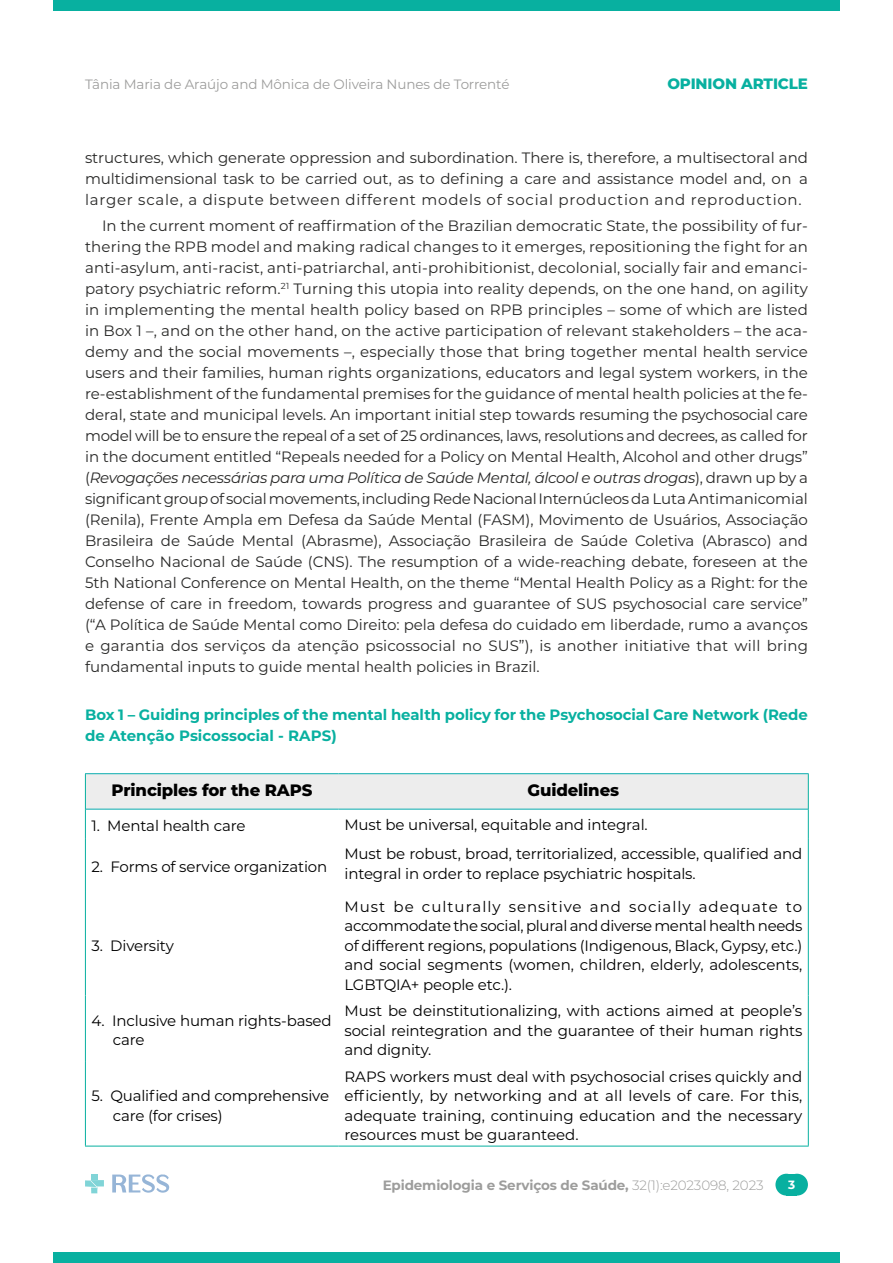
<style>
.page{position:relative;width:893px;height:1263px;background:#fff}
.page>*{position:absolute;margin:0;border:0;box-sizing:border-box;transform-origin:0 0}
.t1{font:800 16.5px "Montserrat";letter-spacing:-.01em;color:#000}
.t2{font:15px/21px "Montserrat";letter-spacing:.02em;color:#282827;text-align:justify}
.t3{font:15px/19.5px "Montserrat";letter-spacing:-.01em;color:#000}
.t4{font:700 15px/21px "Montserrat";letter-spacing:-.005em;color:#08b0a0}
.t5{font:800 15px "Montserrat";letter-spacing:-.01em;color:#08b0a0}
.t6{font:13.5px "Montserrat";letter-spacing:-.01em;color:#9d9d9c}
.t7{font:700 13.5px "Montserrat";letter-spacing:-.01em;color:#9d9d9c}
.t8{font:700 12px "Montserrat";color:#fff}
.s1{font-style:italic}
.s2{font-weight:300}
</style>
<div class="page">
<div style="left:53px;top:0;width:787px;height:11px;background:#08b0a0"></div>
<div style="left:53px;top:1252px;width:787px;height:11px;background:#08b0a0"></div>
<div style="left:775px;top:1174px;width:22px;height:21px;background:#08b0a0;border-radius:50%"></div>
<div style="left:786px;top:1174px;width:22px;height:21px;background:#08b0a0;border-radius:50%"></div>
<div style="left:786px;top:1174px;width:11px;height:21px;background:#08b0a0"></div>
<svg style="left:85px;top:1174px;width:19px;height:19px"></svg>
<svg style="left:112px;top:1174px;width:57px;height:19px"></svg>
<div style="left:86px;top:774px;width:722px;height:35px;background:#ededed"></div>
<hr style="left:85px;top:773px;width:253px;height:1px;background:#0aacaf">
<hr style="left:338px;top:773px;width:471px;height:1px;background:#0aacaf">
<hr style="left:86px;top:809px;width:252px;height:1px;background:#0aacaf">
<hr style="left:338px;top:809px;width:470px;height:1px;background:#0aacaf">
<hr style="left:85px;top:774px;width:1px;height:35px;background:#08b0a0">
<hr style="left:85px;top:809px;width:1px;height:30px;background:#08b0a0">
<hr style="left:85px;top:839px;width:1px;height:52px;background:#08b0a0">
<hr style="left:85px;top:891px;width:1px;height:104px;background:#08b0a0">
<hr style="left:85px;top:995px;width:1px;height:66px;background:#08b0a0">
<hr style="left:85px;top:1061px;width:1px;height:85px;background:#08b0a0">
<hr style="left:808px;top:774px;width:1px;height:35px;background:#08b0a0">
<hr style="left:808px;top:809px;width:1px;height:30px;background:#08b0a0">
<hr style="left:808px;top:839px;width:1px;height:52px;background:#08b0a0">
<hr style="left:808px;top:891px;width:1px;height:104px;background:#08b0a0">
<hr style="left:808px;top:995px;width:1px;height:66px;background:#08b0a0">
<hr style="left:808px;top:1061px;width:1px;height:85px;background:#08b0a0">
<hr style="left:85px;top:1146px;width:253px;height:1px;background:#08b0a0">
<hr style="left:338px;top:1146px;width:471px;height:1px;background:#08b0a0">
<p class="t6" style="left:85px;top:75px;width:426px">Tânia Maria de Araújo and Mônica de Oliveira Nunes de Torrenté</p>
<p class="t5" style="left:667px;top:73px;width:142px">OPINION ARTICLE</p>
<p class="t2" style="left:85px;top:147px;width:724px">structures, which generate oppression and subordination. There is, therefore, a multisectoral and multidimensional task to be carried out, as to defining a care and assistance model and, on a larger scale, a dispute between different models of social production and reproduction.</p>
<p class="t2" style="left:85px;top:214px;width:724px;text-indent:17px">In the current moment of reaffirmation of the Brazilian democratic State, the possibility of fur&shy;thering the RPB model and making radical changes to it emerges, repositioning the fight for an anti-asylum, anti-racist, anti-patriarchal, anti-prohibitionist, decolonial, socially fair and emanci&shy;patory psychiatric reform.<sup>21</sup> Turning this utopia into reality depends, on the one hand, on agility in implementing the mental health policy based on RPB principles – some of which are listed in Box 1 –, and on the other hand, on the active participation of relevant stakeholders – the aca&shy;demy and the social movements –, especially those that bring together mental health service users and their families, human rights organizations, educators and legal system workers, in the re-establishment of the fundamental premises for the guidance of mental health policies at the fe&shy;deral, state and municipal levels. An important initial step towards resuming the psychosocial care model will be to ensure the repeal of a set of 25 ordinances, laws, resolutions and decrees, as called for in the document entitled “Repeals needed for a Policy on Mental Health, Alcohol and other drugs” (<span class="s1">Revogações necessárias para uma Política de Saúde Mental, álcool e outras drogas</span>), drawn up by a significant group of social movements, including Rede Nacional Internúcleos da Luta Antimanicomial (Renila), Frente Ampla em Defesa da Saúde Mental (FASM), Movimento de Usuários, Associação Brasileira de Saúde Mental (Abrasme), Associação Brasileira de Saúde Coletiva (Abrasco) and Conselho Nacional de Saúde (CNS). The resumption of a wide-reaching debate, foreseen at the 5th National Conference on Mental Health, on the theme “Mental Health Policy as a Right: for the defense of care in freedom, towards progress and guarantee of SUS psychosocial care service” (“A Política de Saúde Mental como Direito: pela defesa do cuidado em liberdade, rumo a avanços e garantia dos serviços da atenção psicossocial no SUS”), is another initiative that will bring fundamental inputs to guide mental health policies in Brazil.</p>
<p class="t4" style="left:85px;top:704px;width:724px">Box 1 – Guiding principles of the mental health policy for the Psychosocial Care Network (Rede de Atenção Psicossocial - RAPS)</p>
<p class="t1" style="left:112px;top:778px;width:202px">Principles for the RAPS</p>
<p class="t1" style="left:528px;top:778px;width:93px">Guidelines</p>
<p class="t3" style="left:91px;top:816px;width:156px">1. Mental health care</p>
<p class="t3" style="left:344px;top:814px;width:305px">Must be universal, equitable and integral.</p>
<p class="t3" style="left:91px;top:857px;width:237px">2. Forms of service organization</p>
<p class="t3" style="left:344px;top:844px;width:459px">Must be robust, broad, territorialized, accessible, qualified and integral in order to replace psychiatric hospitals.</p>
<p class="t3" style="left:91px;top:935px;width:84px">3. Diversity</p>
<p class="t3" style="left:344px;top:896px;width:459px;text-align:justify">Must be culturally sensitive and socially adequate to accommodate the social, plural and diverse mental health needs of different regions, populations (Indigenous, Black, Gypsy, etc.) and social segments (women, children, elderly, adolescents, LGBTQIA+ people etc.).</p>
<p class="t3" style="left:113px;top:1010px;width:220px;text-indent:-21px">4. Inclusive human rights-based care</p>
<p class="t3" style="left:344px;top:1000px;width:459px;text-align:justify">Must be deinstitutionalizing, with actions aimed at people’s social reintegration and the guarantee of their human rights and dignity.</p>
<p class="t3" style="left:113px;top:1085px;width:218px;text-indent:-21px">5. Qualified and comprehensive care (for crises)</p>
<p class="t3" style="left:344px;top:1066px;width:459px;text-align:justify">RAPS workers must deal with psychosocial crises quickly and efficiently, by networking and at all levels of care. For this, adequate training, continuing education and the necessary resources must be guaranteed.</p>
<p class="t7" style="left:383px;top:1175px;width:382px">Epidemiologia e Serviços de Saúde, <span class="s2">32(1):e2023098, 2023</span></p>
<p class="t8" style="left:788px;top:1176px;width:9px">3</p>
</div>
